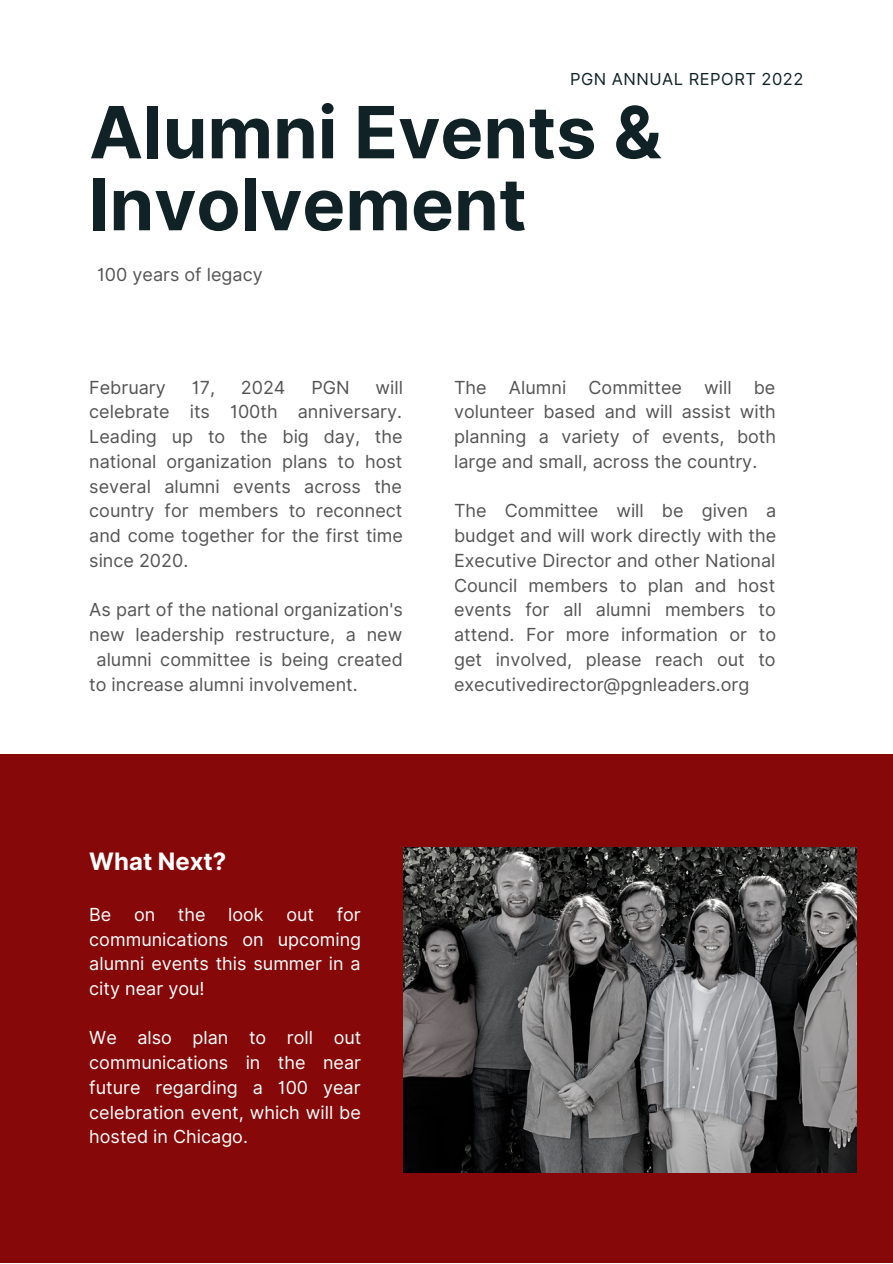
<style>
.page{position:relative;width:893px;height:1264px;background:#fff}
.page>*{position:absolute;margin:0;border:0;box-sizing:border-box;transform-origin:0 0}
.t1{font:700 72px/72px "Inter";color:#102226}
.t2{font:700 24px "Inter";color:#fff}
.t3{font:18px/24.8px "Inter";color:#545454;text-align:justify}
.t4{font:18px/24.8px "Inter";color:#fff;text-align:justify}
.t5{font:16.5px "Inter";letter-spacing:.03em;color:#102226}
</style>
<div class="page">
<div style="left:0;top:754px;width:892px;height:508px;background:#870808"></div>
<img style="left:403px;top:847px;width:453px;height:325px">
<p class="t5" style="left:570px;top:69px;width:235px">PGN ANNUAL REPORT 2022</p>
<h1 class="t1" style="left:89px;top:96px;width:574px">Alumni Events &amp;<br>Involvement</h1>
<p class="t3" style="left:97px;top:262px;width:167px">100 years of legacy</p>
<p class="t3" style="left:89px;top:375px;width:315px;text-indent:286px">will celebrate its 100th anniversary.<br>Leading up to the big day, the national organization plans to host several alumni events across the country for members to reconnect and come together for the first time since 2020.</p>
<p class="t3" style="left:89px;top:597px;width:315px">As part of the national organization's</p>
<p class="t3" style="left:89px;top:622px;width:314px">new leadership restructure, a new</p>
<p class="t3" style="left:97px;top:647px;width:308px">alumni committee is being created</p>
<p class="t3" style="left:89px;top:671px;width:270px">to increase alumni involvement.</p>
<p class="t3" style="left:89px;top:375px;width:78px">February</p>
<p class="t3" style="left:192px;top:375px;width:25px">17,</p>
<p class="t3" style="left:241px;top:375px;width:46px">2024</p>
<p class="t3" style="left:311px;top:375px;width:40px">PGN</p>
<p class="t3" style="left:454px;top:375px;width:323px">The Alumni Committee will be volunteer based and will assist with planning a variety of events, both large and small, across the country.</p>
<p class="t3" style="left:454px;top:498px;width:323px">The Committee will be given a budget and will work directly with the Executive Director and other National Council members to plan and host events for all alumni members to attend. For more information or to get involved, please reach out to executivedirector@pgnleaders.org</p>
<h2 class="t2" style="left:89px;top:846px;width:139px">What Next?</h2>
<p class="t4" style="left:89px;top:901px;width:24px">Be</p>
<p class="t4" style="left:134px;top:901px;width:23px">on</p>
<p class="t4" style="left:178px;top:901px;width:29px">the</p>
<p class="t4" style="left:228px;top:901px;width:37px">look</p>
<p class="t4" style="left:286px;top:901px;width:29px">out</p>
<p class="t4" style="left:89px;top:901px;width:273px;text-indent:247px">for communications on upcoming alumni events this summer in a city near you!</p>
<p class="t4" style="left:89px;top:1025px;width:273px">We also plan to roll out communications in the near future regarding a 100 year celebration event, which will be hosted in Chicago.</p>
</div>
